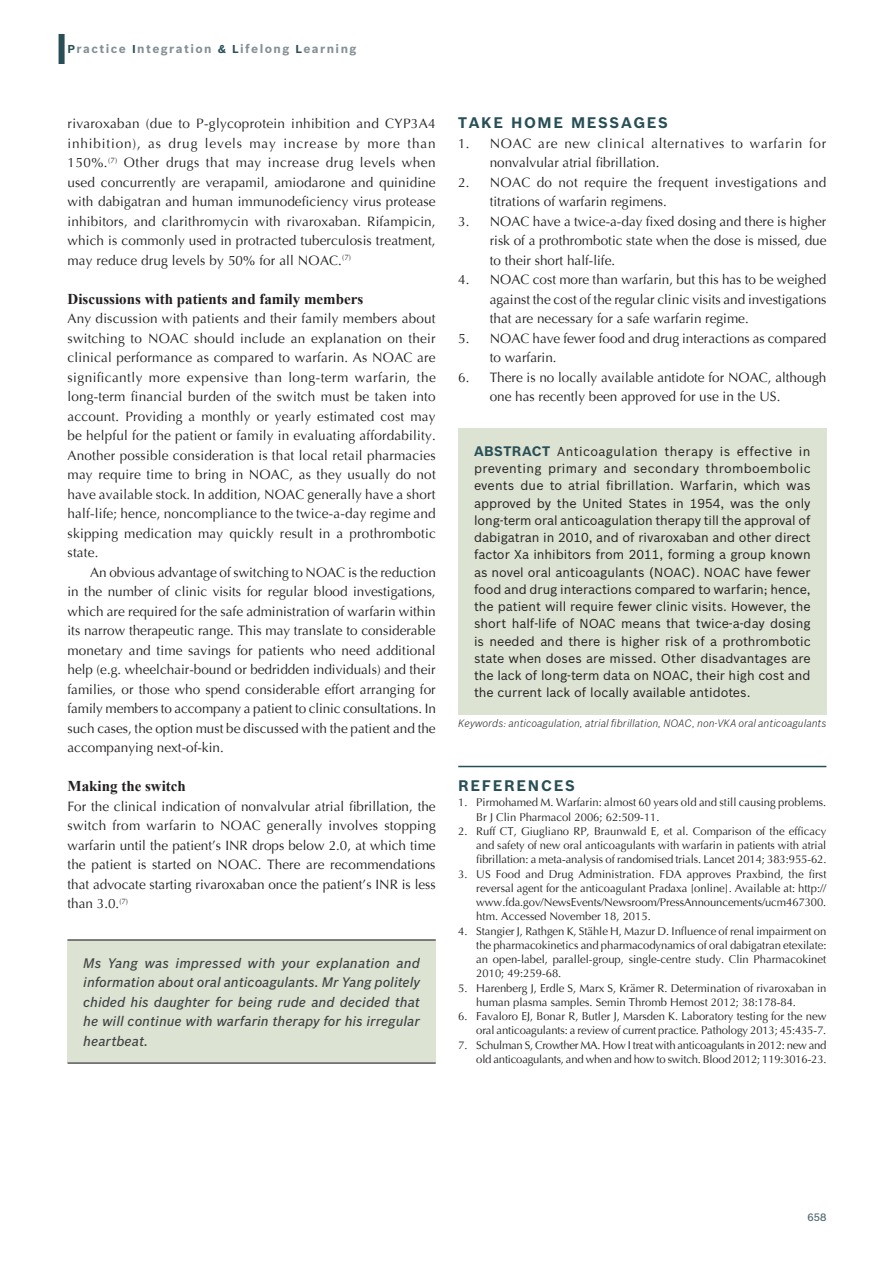
<style>
.page{position:relative;width:894px;height:1263px;background:#fff}
.page>*{position:absolute;margin:0;border:0;box-sizing:border-box;transform-origin:0 0}
.t1{font:700 15px "Times New Roman";color:#231f20}
.REFH{font:700 15px "Bosch Sans";letter-spacing:.11em;color:#284f56}
.TX{font:13.5px/19.5px "Optima";letter-spacing:.005em;color:#231f20;text-align:justify}
.TXFL{font:13.5px/19.5px "Optima";letter-spacing:.005em;color:#231f20;text-align:justify}
.L{font:13.5px/19.5px "Optima";color:#231f20;text-align:justify}
.TXFL_CME_TINT{font:italic 500 13.5px/19.5px "Bosch Sans";color:#414243;text-align:justify}
.L-2{font:13.5px/19.5px "Optima";letter-spacing:.045em;color:#231f20}
.L-3{font:13.5px/19.5px "Optima";letter-spacing:.025em;color:#231f20}
.ABS{font:12.75px/17.2px "Bosch Sans";color:#231f20;text-align:justify}
.t2{font:700 12px "Bosch Sans";letter-spacing:.12em;color:#849096}
.REF{font:11.25px/14.2px "Optima";color:#231f20;text-align:justify}
.REF-2{font:11.25px/14.2px "Optima";letter-spacing:-.02em;color:#231f20;text-align:right}
.KWD{font:italic 300 10.5px "Bosch Sans";color:#231f20}
.FOLIO{font:500 10.5px "Bosch Sans";color:#4f676d}
.s1{font-size:11.25px;color:#284f56}
.s2{font-weight:700;font-size:13.5px;color:#284f56}
</style>
<div class="page">
<div style="left:58px;top:34px;width:7px;height:30px;background:#284f56"></div>
<div style="left:68px;top:939px;width:367px;height:124px;background:#dce3d3"></div>
<hr style="left:68px;top:939px;width:367px;height:1px;background:#5a5a5d">
<hr style="left:68px;top:1062px;width:367px;height:1px;background:#5a5a5d">
<div style="left:458px;top:428px;width:368px;height:286px;background:#dce3d3"></div>
<hr style="left:458px;top:765px;width:368px;height:2px;background:#284f56">
<p class="t2" style="left:68px;top:42px;width:290px"><span class="s1">P</span>ractice <span class="s1">I</span>ntegration <span class="s1">&amp; L</span>ifelong <span class="s1">L</span>earning</p>
<p class="TX" style="left:68px;top:114px;width:369px">rivaroxaban (due to P-glycoprotein inhibition and CYP3A4 inhibition), as drug levels may increase by more than 150%.<sup>(7)</sup> Other drugs that may increase drug levels when used concurrently are verapamil, amiodarone and quinidine with dabigatran and human immunodeficiency virus protease inhibitors, and clarithromycin with rivaroxaban. Rifampicin, which is commonly used in protracted tuberculosis treatment, may reduce drug levels by 50% for all NOAC.<sup>(7)</sup></p>
<h2 class="t1" style="left:68px;top:288px;width:297px">Discussions with patients and family members</h2>
<p class="TXFL" style="left:68px;top:309px;width:369px">Any discussion with patients and their family members about switching to NOAC should include an explanation on their clinical performance as compared to warfarin. As NOAC are significantly more expensive than long-term warfarin, the long-term financial burden of the switch must be taken into account. Providing a monthly or yearly estimated cost may be helpful for the patient or family in evaluating affordability.<br>Another possible consideration is that local retail pharmacies may require time to bring in NOAC, as they usually do not have available stock. In addition, NOAC generally have a short half-life; hence, noncompliance to the twice-a-day regime and skipping medication may quickly result in a prothrombotic state.</p>
<p class="TX" style="left:68px;top:562px;width:370px;text-indent:22px">An obvious advantage of switching to NOAC is the reduction in the number of clinic visits for regular blood investigations, which are required for the safe administration of warfarin within its narrow therapeutic range. This may translate to considerable monetary and time savings for patients who need additional help (e.g. wheelchair-bound or bedridden individuals) and their families, or those who spend considerable effort arranging for family members to accompany a patient to clinic consultations. In such cases, the option must be discussed with the patient and the accompanying next-of-kin.</p>
<h2 class="t1" style="left:68px;top:775px;width:120px">Making the switch</h2>
<p class="TXFL" style="left:68px;top:796px;width:369px">For the clinical indication of nonvalvular atrial fibrillation, the switch from warfarin to NOAC generally involves stopping warfarin until the patient’s INR drops below 2.0, at which time the patient is started on NOAC. There are recommendations that advocate starting rivaroxaban once the patient’s INR is less than 3.0.<sup>(7)</sup></p>
<p class="TXFL_CME_TINT" style="left:83px;top:953px;width:338px">Ms Yang was impressed with your explanation and information about oral anticoagulants. Mr Yang politely chided his daughter for being rude and decided that he will continue with warfarin therapy for his irregular heartbeat.</p>
<h1 class="REFH" style="left:458px;top:113px;width:211px">TAKE HOME MESSAGES</h1>
<p class="L-2" style="left:489px;top:133px;width:338px;text-indent:-32px">1. NOAC are new clinical alternatives to warfarin for nonvalvular atrial fibrillation.</p>
<p class="L-3" style="left:489px;top:172px;width:338px;text-indent:-32px">2. NOAC do not require the frequent investigations and titrations of warfarin regimens.</p>
<p class="L" style="left:489px;top:211px;width:338px;text-indent:-32px">3. NOAC have a twice-a-day fixed dosing and there is higher risk of a prothrombotic state when the dose is missed, due to their short half-life.</p>
<p class="L" style="left:489px;top:270px;width:338px;text-indent:-32px">4. NOAC cost more than warfarin, but this has to be weighed against the cost of the regular clinic visits and investigations that are necessary for a safe warfarin regime.</p>
<p class="L" style="left:489px;top:328px;width:338px;text-indent:-32px">5. NOAC have fewer food and drug interactions as compared to warfarin.</p>
<p class="L" style="left:489px;top:367px;width:338px;text-indent:-32px">6. There is no locally available antidote for NOAC, although one has recently been approved for use in the US.</p>
<p class="ABS" style="left:474px;top:442px;width:338px"><span class="s2">ABSTRACT</span> Anticoagulation therapy is effective in preventing primary and secondary thromboembolic events due to atrial fibrillation. Warfarin, which was approved by the United States in 1954, was the only long-term oral anticoagulation therapy till the approval of dabigatran in 2010, and of rivaroxaban and other direct factor Xa inhibitors from 2011, forming a group known as novel oral anticoagulants (NOAC). NOAC have fewer food and drug interactions compared to warfarin; hence, the patient will require fewer clinic visits. However, the short half-life of NOAC means that twice-a-day dosing is needed and there is higher risk of a prothrombotic state when doses are missed. Other disadvantages are the lack of long-term data on NOAC, their high cost and the current lack of locally available antidotes.</p>
<p class="KWD" style="left:458px;top:717px;width:369px">Keywords: anticoagulation, atrial fibrillation, NOAC, non-VKA oral anticoagulants</p>
<p class="REFH" style="left:458px;top:776px;width:118px">REFERENCES</p>
<p class="REF" style="left:476px;top:795px;width:351px;text-indent:-18px">1. Pirmohamed M. Warfarin: almost 60 years old and still causing problems.<br>Br J Clin Pharmacol 2006; 62:509-11.</p>
<p class="REF" style="left:476px;top:824px;width:351px;text-indent:-18px">2. Ruff CT, Giugliano RP, Braunwald E, et al. Comparison of the efficacy and safety of new oral anticoagulants with warfarin in patients with atrial fibrillation: a meta-analysis of randomised trials. Lancet 2014; 383:955-62.</p>
<p class="REF" style="left:476px;top:866px;width:351px;text-indent:-18px">3. US Food and Drug Administration. FDA approves Praxbind, the first reversal agent for the anticoagulant Pradaxa [online]. Available at: http:// www.fda.gov/NewsEvents/Newsroom/PressAnnouncements/ucm467300. htm. Accessed November 18, 2015.</p>
<p class="REF" style="left:476px;top:923px;width:351px;text-indent:-18px">4. Stangier J, Rathgen K, Stähle H, Mazur D. Influence of renal impairment on the pharmacokinetics and pharmacodynamics of oral dabigatran etexilate: an open-label, parallel-group, single-centre study. Clin Pharmacokinet 2010; 49:259-68.</p>
<p class="REF" style="left:476px;top:980px;width:351px;text-indent:-18px">5. Harenberg J, Erdle S, Marx S, Krämer R. Determination of rivaroxaban in human plasma samples. Semin Thromb Hemost 2012; 38:178-84.</p>
<p class="REF" style="left:458px;top:1009px;width:369px;text-align:right">6. Favaloro EJ, Bonar R, Butler J, Marsden K. Laboratory testing for the new oral anticoagulants: a review of current practice. Pathology 2013; 45:435-7.</p>
<p class="REF-2" style="left:458px;top:1037px;width:369px">7. Schulman S, Crowther MA. How I treat with anticoagulants in 2012: new and old anticoagulants, and when and how to switch. Blood 2012; 119:3016-23.</p>
<p class="FOLIO" style="left:807px;top:1211px;width:20px">658</p>
</div>
